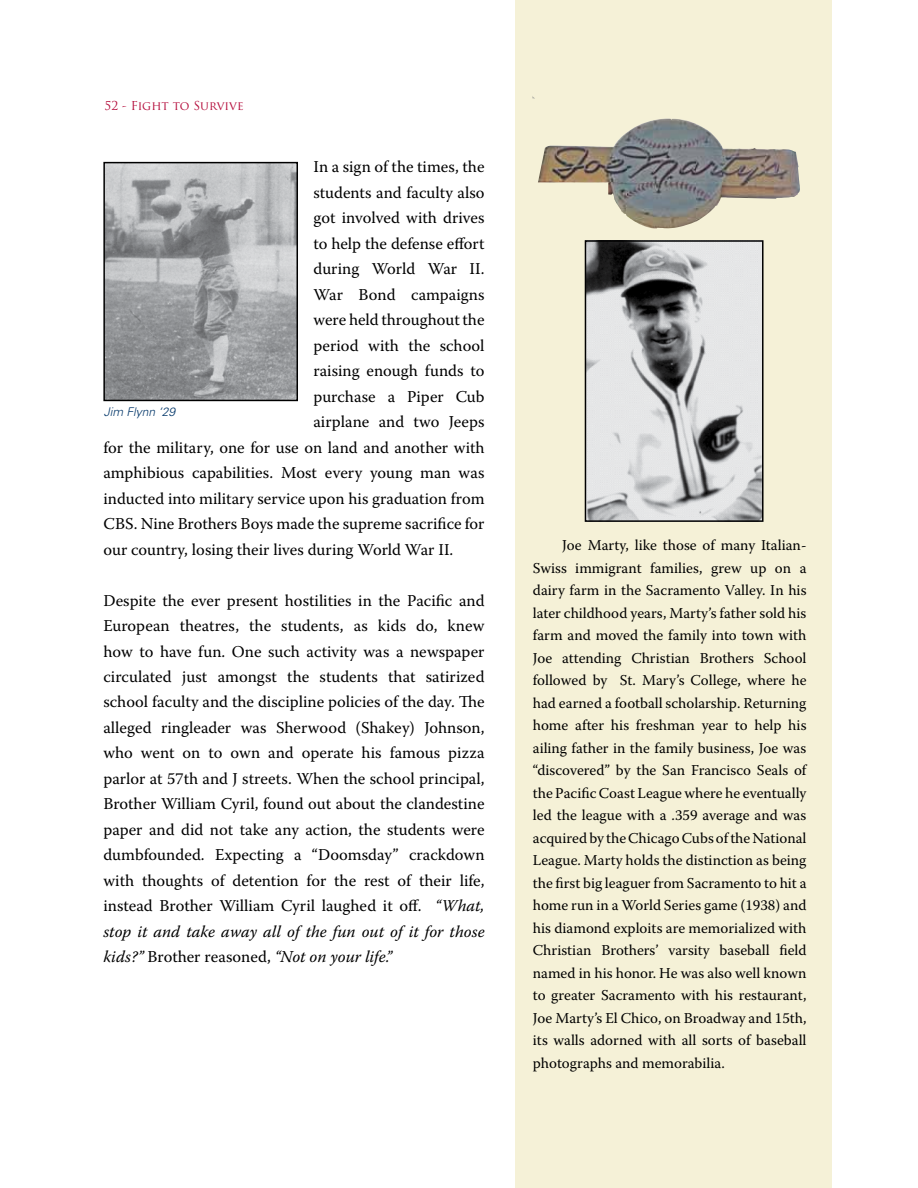
<style>
.page{position:relative;width:918px;height:1188px;background:#fff}
.page>*{position:absolute;margin:0;border:0;box-sizing:border-box;transform-origin:0 0}
.t1{font:16.5px/25.5px "Warnock Pro";color:#000;text-align:justify}
.t2{font:15px/22.5px "Warnock Pro";color:#000;text-align:justify}
.t3{font:12px "Trajan Pro";color:#b30838}
.t4{font:italic 300 12px "Univers";color:#003568}
.s1{font-style:italic}
</style>
<div class="page">
<img style="left:106px;top:165px;width:189px;height:233px">
<div style="left:103px;top:162px;width:195px;height:239px;border:2px solid #000"></div>
<div style="left:515px;top:0;width:317px;height:1188px;background:#f5f1d7"></div>
<img style="left:532px;top:96px;width:268px;height:133px">
<img style="left:588px;top:243px;width:173px;height:276px">
<div style="left:585px;top:240px;width:179px;height:282px;border:2px solid #000"></div>
<svg style="left:532px;top:98px;width:76px;height:148px"></svg>
<p class="t3" style="left:104px;top:98px;width:141px">52 - Fight to Survive</p>
<p class="t1" style="left:313px;top:154px;width:173px">In a sign of the times, the</p>
<p class="t1" style="left:313px;top:179px;width:173px">students and faculty also</p>
<p class="t1" style="left:313px;top:205px;width:173px">got involved with drives</p>
<p class="t1" style="left:313px;top:230px;width:173px">to help the defense effort</p>
<p class="t1" style="left:313px;top:256px;width:173px">during World War II.</p>
<p class="t1" style="left:313px;top:281px;width:173px">War Bond campaigns</p>
<p class="t1" style="left:313px;top:307px;width:173px">were held throughout the</p>
<p class="t1" style="left:313px;top:332px;width:173px">period with the school</p>
<p class="t1" style="left:313px;top:358px;width:173px">raising enough funds to</p>
<p class="t1" style="left:313px;top:383px;width:173px">purchase a Piper Cub</p>
<p class="t1" style="left:313px;top:409px;width:173px">airplane and two Jeeps</p>
<p class="t1" style="left:103px;top:434px;width:383px">for the military, one for use on land and another with</p>
<p class="t1" style="left:103px;top:460px;width:383px">amphibious capabilities. Most every young man was</p>
<p class="t1" style="left:103px;top:485px;width:383px">inducted into military service upon his graduation from</p>
<p class="t1" style="left:103px;top:511px;width:383px">CBS. Nine Brothers Boys made the supreme sacrifice for</p>
<p class="t1" style="left:103px;top:536px;width:351px">our country, losing their lives during World War II.</p>
<p class="t1" style="left:103px;top:587px;width:383px">Despite the ever present hostilities in the Pacific and European theatres, the students, as kids do, knew how to have fun. One such activity was a newspaper circulated just amongst the students that satirized school faculty and the discipline policies of the day. The alleged ringleader was Sherwood (Shakey) Johnson, who went on to own and operate his famous pizza parlor at 57th and J streets. When the school principal, Brother William Cyril, found out about the clandestine paper and did not take any action, the students were dumbfounded. Expecting a “Doomsday” crackdown with thoughts of detention for the rest of their life, instead Brother William Cyril laughed it off. <span class="s1">“What, stop it and take away all of the fun out of it for those kids?”</span> Brother reasoned, <span class="s1">“Not on your life.”</span></p>
<p class="t4" style="left:104px;top:404px;width:73px">Jim Flynn ‘29</p>
<p class="t2" style="left:533px;top:534px;width:275px;text-indent:29px">Joe Marty, like those of many Italian-Swiss immigrant families, grew up on a dairy farm in the Sacramento Valley. In his later childhood years, Marty’s father sold his farm and moved the family into town with Joe attending Christian Brothers School followed by St. Mary’s College, where he had earned a football scholarship. Returning home after his freshman year to help his ailing father in the family business, Joe was “discovered” by the San Francisco Seals of the Pacific Coast League where he eventually led the league with a .359 average and was acquired by the Chicago Cubs of the National League. Marty holds the distinction as being the first big leaguer from Sacramento to hit a home run in a World Series game (1938) and his diamond exploits are memorialized with Christian Brothers’ varsity baseball field named in his honor. He was also well known to greater Sacramento with his restaurant, Joe Marty’s El Chico, on Broadway and 15th, its walls adorned with all sorts of baseball photographs and memorabilia.</p>
</div>
